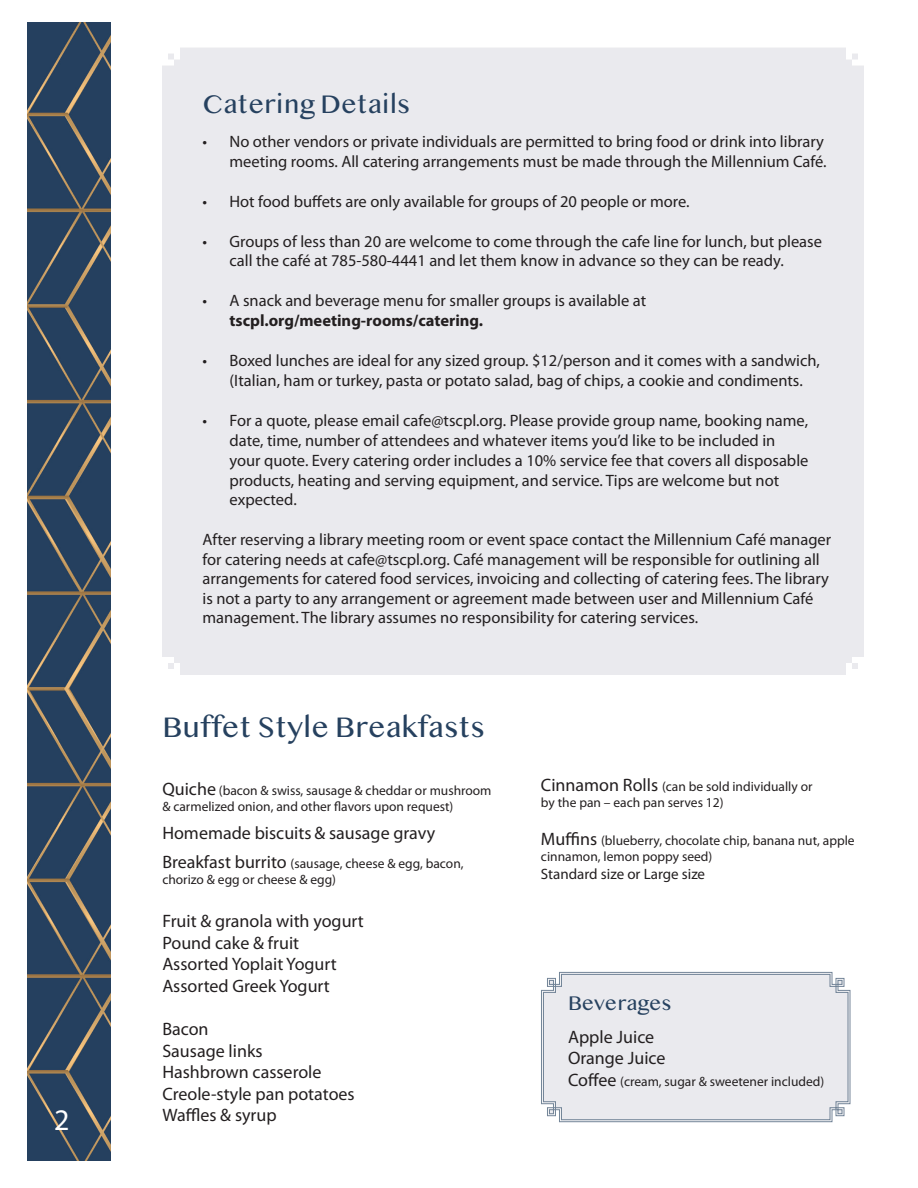
<style>
.page{position:relative;width:918px;height:1188px;background:#fff}
.page>*{position:absolute;margin:0;border:0;box-sizing:border-box;transform-origin:0 0}
.Headers{font:30px "Myanmar MN";color:#26415f}
.t1{font:30px "Myriad Pro";color:#fff}
.Headers-2{font:27px "Myanmar MN";color:#26415f}
.Subhead{font:21px "Myanmar MN";color:#26415f}
.t2{font:18px "Myriad Pro";color:#231f20}
.t3{font:16.5px/19.8px "Myriad Pro";color:#231f20}
.t4{font:15px "Myriad Pro";color:#231f20}
.t5{font:13.5px/16.2px "Myriad Pro";color:#231f20}
.s1{font-weight:700}
.s2{font-size:18px}
</style>
<div class="page">
<img style="left:27px;top:22px;width:84px;height:1139px">
<div style="left:162px;top:48px;width:702px;height:627px;background:#eaeaee"></div>
<svg style="left:541px;top:971px;width:310px;height:152px"></svg>
<div style="left:542px;top:973px;width:307px;height:148px;background:#eaeaee"></div>
<h1 class="t1" style="left:54px;top:1101px;width:17px">2</h1>
<p class="Headers-2" style="left:202px;top:88px;width:209px">Catering Details</p>
<p class="t3" style="left:202px;top:131px;width:626px;text-align:right">• No other vendors or private individuals are permitted to bring food or drink into library meeting rooms. All catering arrangements must be made through the Millennium Café.</p>
<p class="t3" style="left:202px;top:191px;width:489px">• Hot food buffets are only available for groups of 20 people or more.</p>
<p class="t3" style="left:230px;top:231px;width:594px;text-indent:-27px">• Groups of less than 20 are welcome to come through the cafe line for lunch, but please call the café at 785-580-4441 and let them know in advance so they can be ready.</p>
<p class="t3" style="left:230px;top:291px;width:418px;text-indent:-27px">• A snack and beverage menu for smaller groups is available at <span class="s1">tscpl.org/meeting-rooms/catering.</span></p>
<p class="t3" style="left:202px;top:351px;width:619px;text-align:center">• Boxed lunches are ideal for any sized group. $12/person and it comes with a sandwich, (Italian, ham or turkey, pasta or potato salad, bag of chips, a cookie and condiments.</p>
<p class="t3" style="left:230px;top:410px;width:581px;text-indent:-27px">• For a quote, please email cafe@tscpl.org. Please provide group name, booking name, date, time, number of attendees and whatever items you’d like to be included in your quote. Every catering order includes a 10% service fee that covers all disposable products, heating and serving equipment, and service. Tips are welcome but not expected.</p>
<p class="t3" style="left:202px;top:530px;width:630px">After reserving a library meeting room or event space contact the Millennium Café manager for catering needs at cafe@tscpl.org. Café management will be responsible for outlining all arrangements for catered food services, invoicing and collecting of catering fees. The library is not a party to any arrangement or agreement made between user and Millennium Café management. The library assumes no responsibility for catering services.</p>
<p class="Headers" style="left:162px;top:709px;width:324px">Buffet Style Breakfasts</p>
<p class="t5" style="left:162px;top:782px;width:331px"><span class="s2">Quiche</span> (bacon &amp; swiss, sausage &amp; cheddar or mushroom &amp; carmelized onion, and other flavors upon request)</p>
<p class="t2" style="left:162px;top:822px;width:274px">Homemade biscuits &amp; sausage gravy</p>
<p class="t5" style="left:162px;top:855px;width:303px"><span class="s2">Breakfast burrito</span> (sausage, cheese &amp; egg, bacon, chorizo &amp; egg or cheese &amp; egg)</p>
<p class="t2" style="left:162px;top:910px;width:203px">Fruit &amp; granola with yogurt</p>
<p class="t2" style="left:162px;top:932px;width:138px">Pound cake &amp; fruit</p>
<p class="t2" style="left:162px;top:953px;width:176px">Assorted Yoplait Yogurt</p>
<p class="t2" style="left:162px;top:975px;width:169px">Assorted Greek Yogurt</p>
<p class="t2" style="left:162px;top:1018px;width:48px">Bacon</p>
<p class="t2" style="left:162px;top:1040px;width:102px">Sausage links</p>
<p class="t2" style="left:162px;top:1061px;width:161px">Hashbrown casserole</p>
<p class="t2" style="left:162px;top:1083px;width:194px">Creole-style pan potatoes</p>
<p class="t2" style="left:162px;top:1104px;width:116px">Waffles &amp; syrup</p>
<p class="t5" style="left:541px;top:778px;width:273px"><span class="s2">Cinnamon Rolls</span> (can be sold individually or by the pan – each pan serves 12)</p>
<p class="t5" style="left:541px;top:832px;width:315px"><span class="s2">Muffins</span> (blueberry, chocolate chip, banana nut, apple cinnamon, lemon poppy seed)</p>
<p class="t4" style="left:541px;top:864px;width:166px">Standard size or Large size</p>
<p class="Subhead" style="left:568px;top:990px;width:105px">Beverages</p>
<p class="t2" style="left:568px;top:1025px;width:88px">Apple Juice</p>
<p class="t2" style="left:568px;top:1047px;width:99px">Orange Juice</p>
<p class="t5" style="left:568px;top:1073px;width:258px"><span class="s2">Coffee</span> (cream, sugar &amp; sweetener included)</p>
</div>
